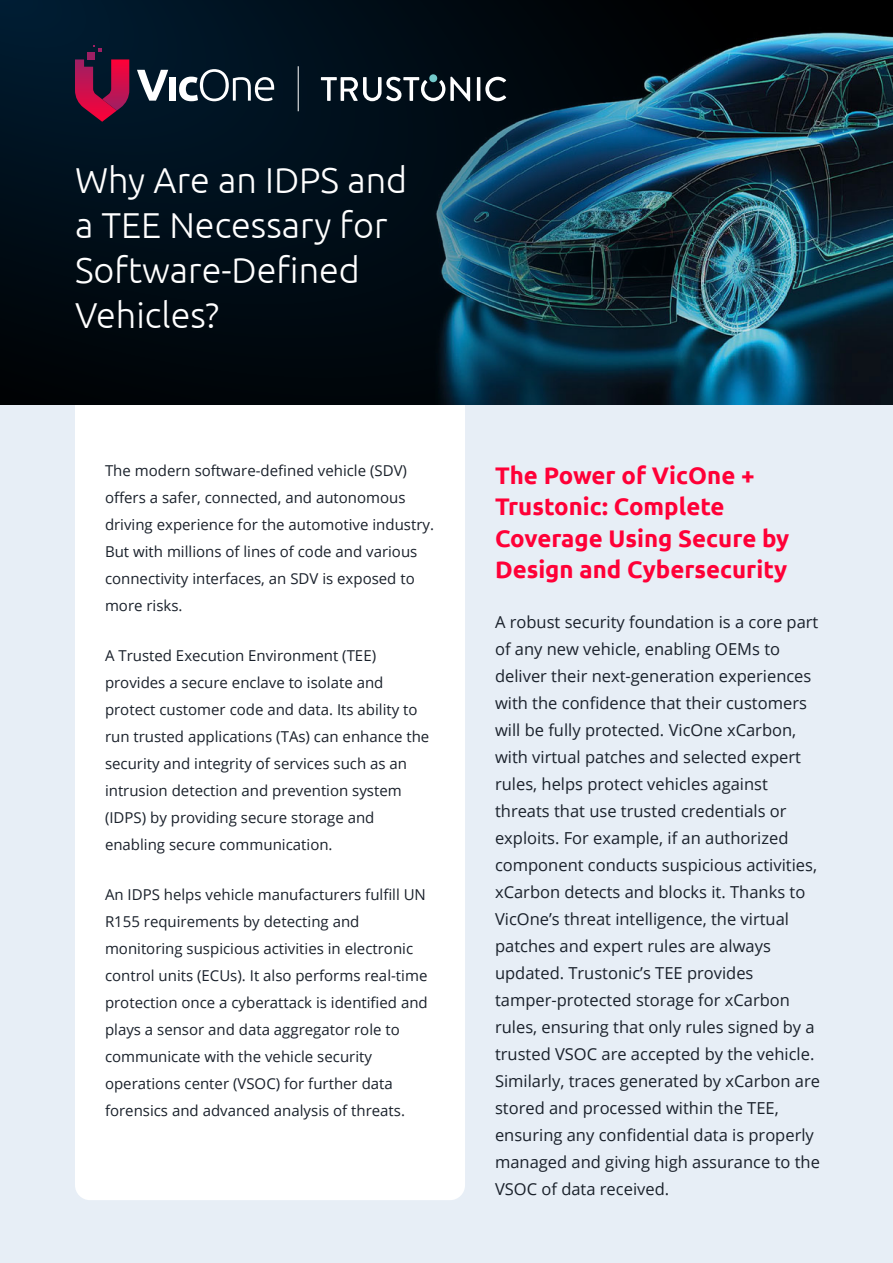
<style>
.page{position:relative;width:893px;height:1263px;background:#fff}
.page>*{position:absolute;margin:0;border:0;box-sizing:border-box;transform-origin:0 0}
.t1{font:300 36px/45px "Ubuntu";color:#fff}
.t2{font:700 24px/31.5px "Ubuntu";color:#ff0037}
.t3{font:16.5px/27px "Open Sans";color:#1a212b}
.t4{font:15px/27px "Open Sans";color:#1a212b}
</style>
<div class="page">
<img style="left:0;top:0;width:893px;height:405px">
<div style="left:0;top:405px;width:893px;height:858px;background:#e7eef6"></div>
<div style="left:75px;top:405px;width:390px;height:795px;background:#fff"></div>
<svg style="left:429px;top:74px;width:8px;height:8px"></svg>
<hr style="left:477px;top:77px;width:3px;height:24px;background:#fff">
<svg style="left:485px;top:77px;width:21px;height:24px"></svg>
<svg style="left:321px;top:77px;width:149px;height:26px"></svg>
<svg style="left:137px;top:70px;width:31px;height:31px"></svg>
<div style="left:170px;top:77px;width:6px;height:24px;background:#fff"></div>
<svg style="left:179px;top:69px;width:95px;height:32px"></svg>
<svg style="left:75px;top:59px;width:54px;height:63px;background:#7e123e"></svg>
<div style="left:88px;top:52px;width:7px;height:7px;background:#9e1f63"></div>
<svg style="left:93px;top:45px;width:9px;height:7px"></svg>
<hr style="left:298px;top:66px;width:1px;height:45px;background:#fff">
<h1 class="t1" style="left:75px;top:157px;width:334px">Why Are an IDPS and a TEE Necessary for<br>Software-Defined<br>Vehicles?</h1>
<p class="t4" style="left:105px;top:457px;width:330px">The modern software-defined vehicle (SDV) offers a safer, connected, and autonomous driving experience for the automotive industry.<br>But with millions of lines of code and various connectivity interfaces, an SDV is exposed to more risks.</p>
<p class="t4" style="left:105px;top:642px;width:326px">A Trusted Execution Environment (TEE) provides a secure enclave to isolate and protect customer code and data. Its ability to run trusted applications (TAs) can enhance the security and integrity of services such as an intrusion detection and prevention system (IDPS) by providing secure storage and enabling secure communication.</p>
<p class="t4" style="left:105px;top:880px;width:324px">An IDPS helps vehicle manufacturers fulfill UN R155 requirements by detecting and monitoring suspicious activities in electronic control units (ECUs). It also performs real-time protection once a cyberattack is identified and plays a sensor and data aggregator role to communicate with the vehicle security operations center (VSOC) for further data forensics and advanced analysis of threats.</p>
<h2 class="t2" style="left:495px;top:459px;width:296px">The Power of VicOne +<br>Trustonic: Complete<br>Coverage Using Secure by<br>Design and Cybersecurity</h2>
<p class="t3" style="left:495px;top:608px;width:327px">A robust security foundation is a core part of any new vehicle, enabling OEMs to deliver their next-generation experiences with the confidence that their customers will be fully protected. VicOne xCarbon, with virtual patches and selected expert rules, helps protect vehicles against threats that use trusted credentials or exploits. For example, if an authorized component conducts suspicious activities, xCarbon detects and blocks it. Thanks to VicOne’s threat intelligence, the virtual patches and expert rules are always updated. Trustonic’s TEE provides tamper-protected storage for xCarbon rules, ensuring that only rules signed by a trusted VSOC are accepted by the vehicle.<br>Similarly, traces generated by xCarbon are stored and processed within the TEE, ensuring any confidential data is properly managed and giving high assurance to the VSOC of data received.</p>
</div>
